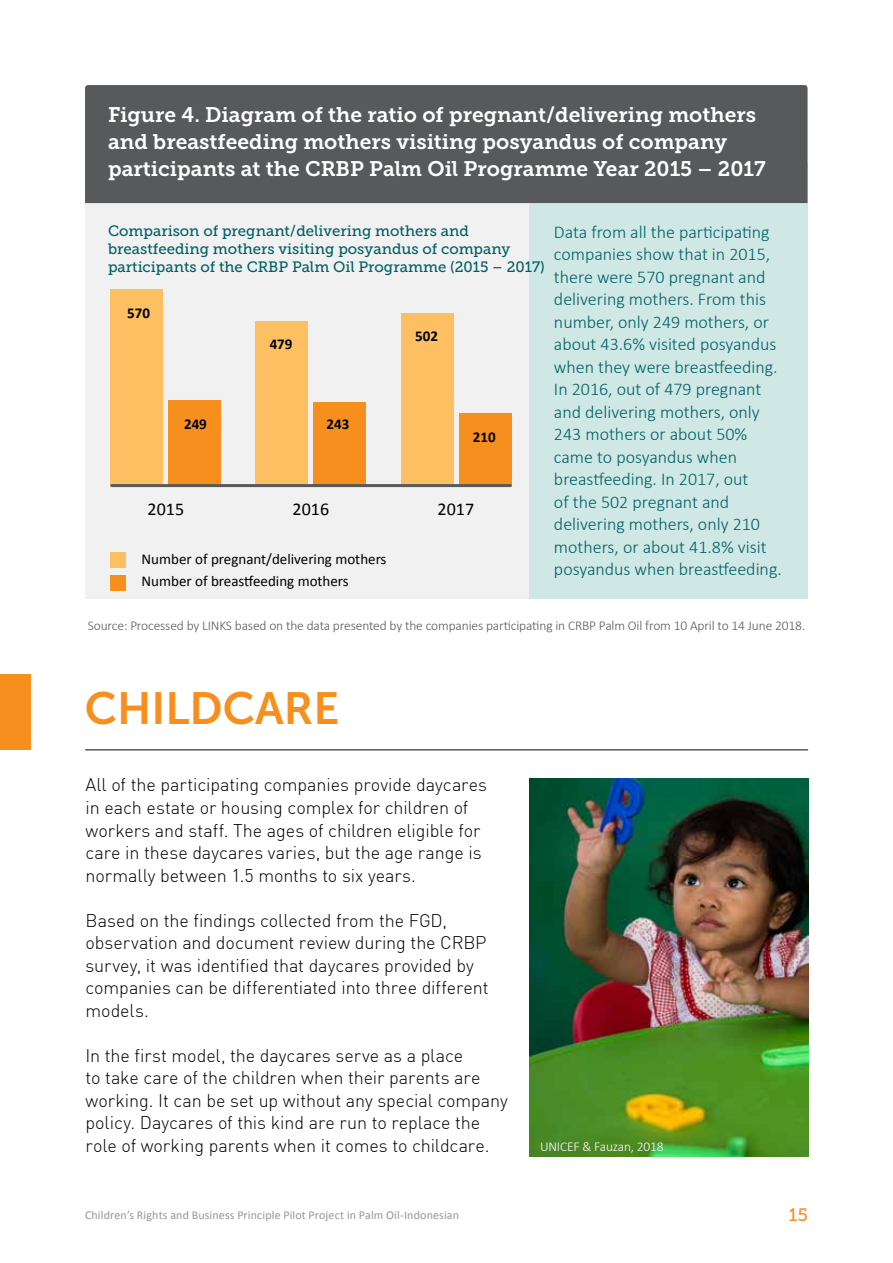
<style>
.page{position:relative;width:893px;height:1263px;background:#fff}
.page>*{position:absolute;margin:0;border:0;box-sizing:border-box;transform-origin:0 0}
.t1{font:45px "Museo Sans 700";color:#f78f1e}
.t2{font:21px/27px "Museo Slab 700";color:#fff}
.t3{font:300 18px/22.5px "DIN";letter-spacing:-.005em;color:#000}
.t4{font:300 18px/22.5px "Calibri";color:#026064}
.t5{font:18px "Calibri";color:#000}
.t6{font:15px/18px "Museo Slab 500";color:#026064}
.t7{font:15px/22.5px "Calibri";color:#000}
.t8{font:700 15px "Calibri";color:#000}
.t9{font:300 13.5px "Calibri";letter-spacing:-.01em;color:#58595b}
.t10{font:300 13.5px "Calibri";letter-spacing:-.015em;color:#fff}
.t11{font:12px "Calibri";letter-spacing:.01em;color:#939598}
</style>
<div class="page">
<div style="left:85px;top:174px;width:723px;height:425px;background:#f1f1f2"></div>
<div style="left:168px;top:400px;width:53px;height:86px;background:#f78f1f"></div>
<div style="left:314px;top:402px;width:52px;height:84px;background:#f78f1f"></div>
<div style="left:459px;top:413px;width:53px;height:73px;background:#f78f1f"></div>
<div style="left:110px;top:290px;width:53px;height:196px;background:#fcbf61"></div>
<div style="left:256px;top:321px;width:52px;height:165px;background:#fcbf61"></div>
<div style="left:401px;top:313px;width:52px;height:173px;background:#fcbf61"></div>
<div style="left:529px;top:164px;width:278px;height:435px;background:#cfe8e5"></div>
<div style="left:85px;top:85px;width:722px;height:118px;background:#58595b"></div>
<div style="left:110px;top:576px;width:16px;height:15px;background:#f78e1e"></div>
<div style="left:110px;top:553px;width:16px;height:15px;background:#fcbf61"></div>
<hr style="left:112px;top:484px;width:398px;height:3px;background:#58595b">
<hr style="left:86px;top:749px;width:721px;height:1px;background:#58595b">
<div style="left:0;top:674px;width:31px;height:75px;background:#f78f1e"></div>
<img style="left:529px;top:778px;width:279px;height:379px">
<p class="t2" style="left:108px;top:101px;width:659px">Figure 4. Diagram of the ratio of pregnant/delivering mothers and breastfeeding mothers visiting posyandus of company participants at the CRBP Palm Oil Programme Year 2015 – 2017</p>
<p class="t6" style="left:108px;top:221px;width:438px">Comparison of pregnant/delivering mothers and breastfeeding mothers visiting posyandus of company participants of the CRBP Palm Oil Programme (2015 – 2017)</p>
<p class="t8" style="left:127px;top:302px;width:24px">570</p>
<p class="t8" style="left:270px;top:333px;width:24px">479</p>
<p class="t4" style="left:554px;top:220px;width:229px">Data from all the participating companies show that in 2015, there were 570 pregnant and delivering mothers. From this number, only 249 mothers, or about 43.6% visited posyandus when they were breastfeeding.<br>In 2016, out of 479 pregnant and delivering mothers, only<br>243 mothers or about 50% came to posyandus when breastfeeding. In 2017, out<br>of the 502 pregnant and delivering mothers, only 210 mothers, or about 41.8% visit posyandus when breastfeeding.</p>
<p class="t8" style="left:415px;top:325px;width:24px">502</p>
<p class="t8" style="left:327px;top:413px;width:24px">243</p>
<p class="t8" style="left:184px;top:413px;width:24px">249</p>
<p class="t8" style="left:473px;top:426px;width:24px">210</p>
<p class="t5" style="left:148px;top:496px;width:38px">2015</p>
<p class="t5" style="left:293px;top:496px;width:38px">2016</p>
<p class="t5" style="left:438px;top:496px;width:38px">2017</p>
<p class="t7" style="left:142px;top:547px;width:246px">Number of pregnant/delivering mothers<br>Number of breastfeeding mothers</p>
<p class="t9" style="left:88px;top:618px;width:719px">Source: Processed by LINKS based on the data presented by the companies participating in CRBP Palm Oil from 10 April to 14 June 2018.</p>
<h1 class="t1" style="left:85px;top:684px;width:256px">CHILDCARE</h1>
<p class="t3" style="left:86px;top:773px;width:403px">All of the participating companies provide daycares in each estate or housing complex for children of workers and staff. The ages of children eligible for care in these daycares varies, but the age range is normally between 1.5 months to six years.</p>
<p class="t3" style="left:86px;top:908px;width:404px">Based on the findings collected from the FGD, observation and document review during the CRBP survey, it was identified that daycares provided by companies can be differentiated into three different models.</p>
<p class="t3" style="left:86px;top:1043px;width:424px">In the first model, the daycares serve as a place<br>to take care of the children when their parents are working. It can be set up without any special company policy. Daycares of this kind are run to replace the role of working parents when it comes to childcare.</p>
<p class="t11" style="left:85px;top:1206px;width:375px">Children’s Rights and Business Principle Pilot Project in Palm Oil-Indonesian</p>
<p class="t10" style="left:540px;top:1138px;width:125px">UNICEF &amp; Fauzan, 2018</p>
</div>
